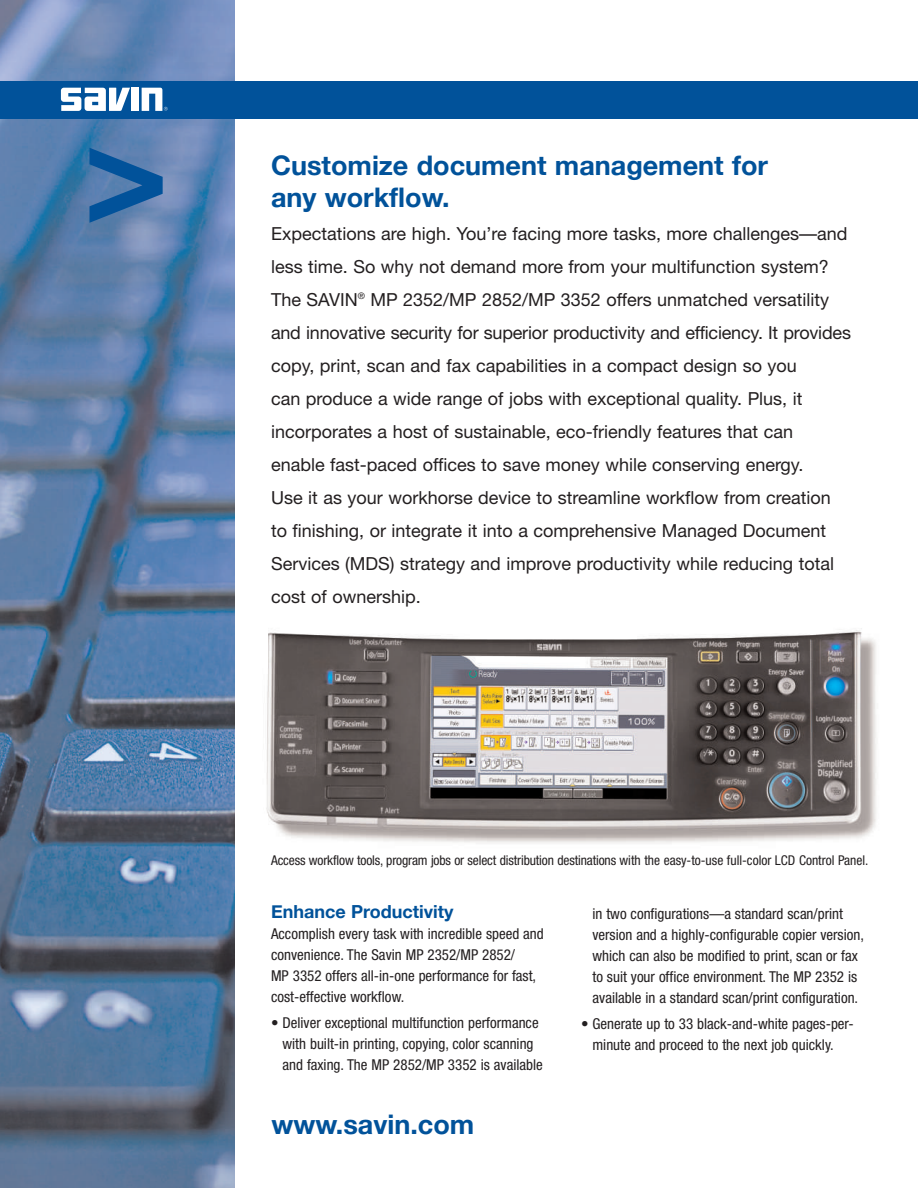
<style>
.page{position:relative;width:918px;height:1188px;background:#fff}
.page>*{position:absolute;margin:0;border:0;box-sizing:border-box;transform-origin:0 0}
.t1{font:700 144px "Helvetica Neue";color:#01529a}
.t2{font:700 27px/31.5px "Helvetica Neue";color:#01529a}
.t3{font:18px/33px "Helvetica Neue";color:#231f20}
.t4{font:700 18px "Helvetica Neue";color:#01529a}
.t5{font:condensed 15px/21px "Helvetica Neue";color:#231f20}
.t6{font:condensed 13.5px "Helvetica Neue";letter-spacing:-.01em;color:#231f20}
</style>
<div class="page">
<img style="left:266px;top:628px;width:610px;height:215px">
<img style="left:0;top:0;width:235px;height:1188px">
<div style="left:0;top:81px;width:918px;height:37px;background:#01529a"></div>
<svg style="left:61px;top:88px;width:69px;height:23px"></svg>
<div style="left:131px;top:88px;width:7px;height:23px;background:#fff"></div>
<svg style="left:142px;top:88px;width:26px;height:23px"></svg>
<h1 class="t1" style="left:83px;top:81px;width:88px">&gt;</h1>
<h2 class="t2" style="left:271px;top:149px;width:498px">Customize document management for any workflow.</h2>
<p class="t3" style="left:271px;top:219px;width:581px">Expectations are high. You’re facing more tasks, more challenges—and less time. So why not demand more from your multifunction system?<br>The SAVIN<sup>®</sup> MP 2352/MP 2852/MP 3352 offers unmatched versatility and innovative security for superior productivity and efficiency. It provides copy, print, scan and fax capabilities in a compact design so you<br>can produce a wide range of jobs with exceptional quality. Plus, it incorporates a host of sustainable, eco-friendly features that can enable fast-paced offices to save money while conserving energy.<br>Use it as your workhorse device to streamline workflow from creation to finishing, or integrate it into a comprehensive Managed Document Services (MDS) strategy and improve productivity while reducing total cost of ownership.</p>
<p class="t6" style="left:271px;top:856px;width:599px">Access workflow tools, program jobs or select distribution destinations with the easy-to-use full-color LCD Control Panel.</p>
<p class="t4" style="left:271px;top:900px;width:184px">Enhance Productivity</p>
<p class="t5" style="left:271px;top:924px;width:274px">Accomplish every task with incredible speed and convenience. The Savin MP 2352/MP 2852/<br>MP 3352 offers all-in-one performance for fast, cost-effective workflow.</p>
<p class="t5" style="left:283px;top:1014px;width:262px;text-indent:-11px">• Deliver exceptional multifunction performance with built-in printing, copying, color scanning and faxing. The MP 2852/MP 3352 is available</p>
<h2 class="t2" style="left:272px;top:1108px;width:204px">www.savin.com</h2>
<p class="t5" style="left:592px;top:904px;width:273px">in two configurations—a standard scan/print version and a highly-configurable copier version, which can also be modified to print, scan or fax to suit your office environment. The MP 2352 is available in a standard scan/print configuration.</p>
<p class="t5" style="left:581px;top:1015px;width:274px;text-align:center">• Generate up to 33 black-and-white pages-per&shy;minute and proceed to the next job quickly.</p>
</div>
